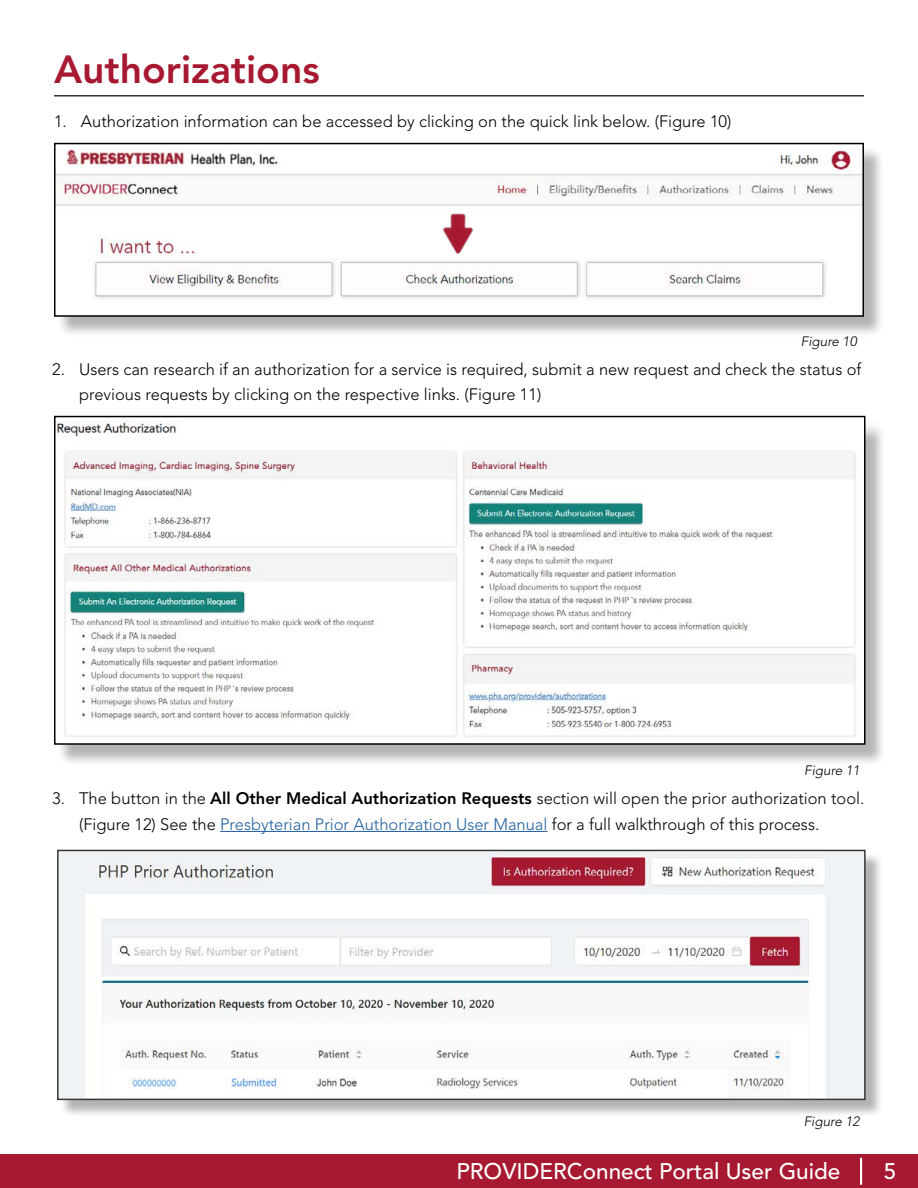
<style>
.page{position:relative;width:918px;height:1188px;background:#fff}
.page>*{position:absolute;margin:0;border:0;box-sizing:border-box;transform-origin:0 0}
.t1{font:800 39px "Avenir LT Std";color:#a71930}
.t2{font:500 22.5px "Avenir LT Std";color:#fff}
.t3{font:300 16.5px/25.5px "Avenir LT Std";color:#000}
.t4{font:italic 300 13.5px "Avenir LT Std";color:#000}
.s1{font-weight:800}
.s2{color:#215e9e}
</style>
<div class="page">
<div style="left:0;top:1155px;width:918px;height:33px;background:#a71930"></div>
<hr style="left:860px;top:1158px;width:2px;height:27px;background:#fff">
<hr style="left:54px;top:95px;width:810px;height:2px;background:#373635">
<div style="left:57px;top:146px;width:828px;height:192px;background:#000;opacity:.3"></div>
<img style="left:56px;top:146px;width:806px;height:169px">
<div style="left:54px;top:143px;width:810px;height:174px;border:1px solid #000"></div>
<img style="left:432px;top:204px;width:51px;height:51px">
<div style="left:57px;top:419px;width:830px;height:347px;background:#000;opacity:.3"></div>
<img style="left:57px;top:421px;width:806px;height:321px">
<div style="left:54px;top:416px;width:812px;height:329px;border:2px solid #000"></div>
<hr style="left:220px;top:831px;width:328px;height:1px;background:#215e9e">
<div style="left:60px;top:852px;width:824px;height:266px;background:#000;opacity:.3"></div>
<img style="left:59px;top:852px;width:805px;height:246px">
<div style="left:57px;top:850px;width:809px;height:250px;border:1px solid #373635"></div>
<h1 class="t1" style="left:54px;top:47px;width:267px">Authorizations</h1>
<p class="t3" style="left:54px;top:109px;width:679px">1. Authorization information can be accessed by clicking on the quick link below. (Figure 10)</p>
<p class="t4" style="left:801px;top:333px;width:57px">Figure 10</p>
<p class="t3" style="left:79px;top:357px;width:784px;text-indent:-27px">2. Users can research if an authorization for a service is required, submit a new request and check the status of previous requests by clicking on the respective links. (Figure 11)</p>
<p class="t4" style="left:804px;top:762px;width:57px">Figure 11</p>
<p class="t3" style="left:79px;top:786px;width:787px;text-indent:-27px">3. The button in the <span class="s1">All Other Medical Authorization Requests</span> section will open the prior authorization tool. (Figure 12) See the <span class="s2">Presbyterian Prior Authorization User Manual</span> for a full walkthrough of this process.</p>
<p class="t4" style="left:804px;top:1114px;width:57px">Figure 12</p>
<h2 class="t2" style="left:457px;top:1159px;width:385px">PROVIDERConnect Portal User Guide</h2>
<h2 class="t2" style="left:884px;top:1159px;width:14px">5</h2>
</div>
